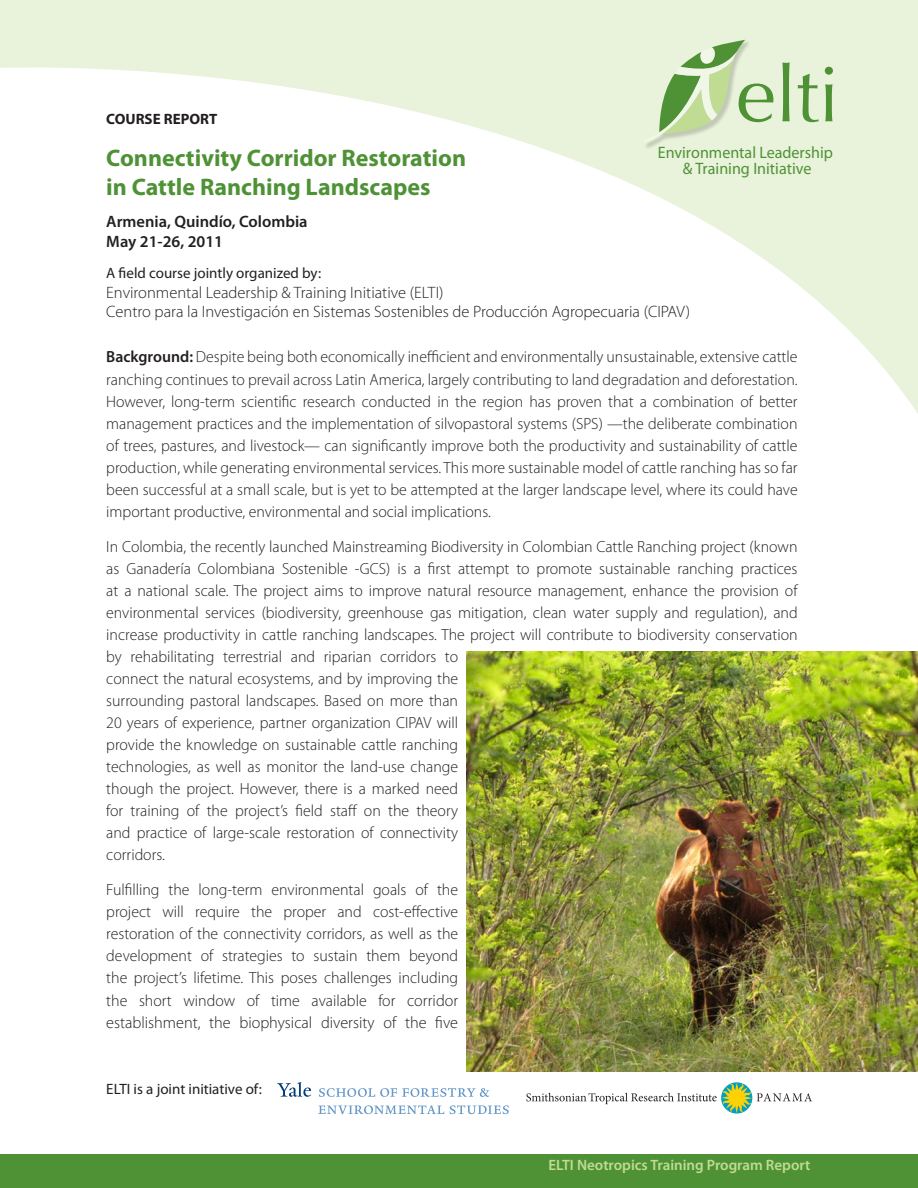
<style>
.page{position:relative;width:918px;height:1188px;background:#fff}
.page>*{position:absolute;margin:0;border:0;box-sizing:border-box;transform-origin:0 0}
.t1{font:78.15px "Optima";color:#4f9236}
.t2{font:700 24px "Myriad Pro";color:#4f9236}
.t3{font:300 16.5px "Myriad Pro";color:#231f20}
.t4{font:16.5px/16.4px "Myriad Pro";color:#4f9236;text-align:center}
.t5{font:600 16.5px "Myriad Pro";color:#231f20}
.t6{font:300 16.2px/22px "Myriad Pro";color:#231f20;text-align:justify}
.t7{font:15px "Myriad Pro";color:#231f20}
.t8{font:600 15px "Myriad Pro";color:#bfdc92}
.t9{font:700 15px "Myriad Pro";color:#231f20}
.s1{font-weight:600}
.s2{font-size:16.5px}
</style>
<div class="page">
<img style="left:467px;top:652px;width:451px;height:419px">
<svg style="left:0;top:0;width:918px;height:414px"></svg>
<div style="left:642px;top:38px;width:108px;height:111px;background:#e9f3db"></div>
<svg style="left:645px;top:40px;width:100px;height:104px"></svg>
<div style="left:0;top:1154px;width:918px;height:34px;background:#4f9236"></div>
<svg style="left:319px;top:1088px;width:170px;height:9px"></svg>
<svg style="left:318px;top:1105px;width:191px;height:9px"></svg>
<svg style="left:277px;top:1082px;width:34px;height:15px"></svg>
<svg style="left:721px;top:1082px;width:31px;height:32px"></svg>
<svg style="left:526px;top:1083px;width:286px;height:30px"></svg>
<h1 class="t1" style="left:736px;top:49px;width:106px">elti</h1>
<p class="t9" style="left:106px;top:109px;width:112px">COURSE REPORT</p>
<p class="t2" style="left:106px;top:142px;width:361px">Connectivity Corridor Restoration</p>
<p class="t2" style="left:106px;top:171px;width:326px">in Cattle Ranching Landscapes</p>
<p class="t5" style="left:106px;top:211px;width:203px">Armenia, Quindío, Colombia</p>
<p class="t5" style="left:106px;top:231px;width:118px">May 21-26, 2011</p>
<p class="t7" style="left:106px;top:263px;width:216px">A field course jointly organized by:</p>
<p class="t3" style="left:106px;top:283px;width:339px">Environmental Leadership &amp; Training Initiative (ELTI)</p>
<p class="t3" style="left:106px;top:303px;width:586px">Centro para la Investigación en Sistemas Sostenibles de Producción Agropecuaria (CIPAV)</p>
<p class="t4" style="left:658px;top:144px;width:177px">Environmental Leadership &amp; Training Initiative</p>
<p class="t6" style="left:106px;top:346px;width:693px"><span class="s1">Background:</span> Despite being both economically inefficient and environmentally unsustainable, extensive cattle ranching continues to prevail across Latin America, largely contributing to land degradation and deforestation.<br>However, long-term scientific research conducted in the region has proven that a combination of better management practices and the implementation of silvopastoral systems (SPS) —the deliberate combination of trees, pastures, and livestock— can significantly improve both the productivity and sustainability of cattle production, while generating environmental services. This more sustainable model of cattle ranching has so far been successful at a small scale, but is yet to be attempted at the larger landscape level, where its could have important productive, environmental and social implications.</p>
<p class="t6" style="left:106px;top:535px;width:693px;text-align:left">In Colombia, the recently launched Mainstreaming Biodiversity in Colombian Cattle Ranching project (known as Ganadería Colombiana Sostenible -GCS) is a first attempt to promote sustainable ranching practices at a national scale. The project aims to improve natural resource management, enhance the provision of environmental services (biodiversity, greenhouse gas mitigation, clean water supply and regulation), and increase productivity in cattle ranching landscapes. The project will contribute to biodiversity conservation by rehabilitating terrestrial and riparian corridors to<br>connect the natural ecosystems, and by improving the<br>surrounding pastoral landscapes. Based on more than<br>20 years of experience, partner organization CIPAV will<br>provide the knowledge on sustainable cattle ranching<br>technologies, as well as monitor the land-use change<br>though the project. However, there is a marked need<br>for training of the project’s field staff on the theory<br>and practice of large-scale restoration of connectivity<br>corridors.</p>
<p class="t6" style="left:106px;top:879px;width:353px">Fulfilling the long-term environmental goals of the project will require the proper and cost-effective restoration of the connectivity corridors, as well as the development of strategies to sustain them beyond the project’s lifetime. This poses challenges including the short window of time available for <span class="s2">corridor</span></p>
<p class="t3" style="left:106px;top:1014px;width:353px">establishment, the biophysical diversity of the five</p>
<p class="t7" style="left:106px;top:1079px;width:157px">ELTI is a joint initiative of:</p>
<p class="t8" style="left:548px;top:1155px;width:264px">ELTI Neotropics Training Program Report</p>
</div>
